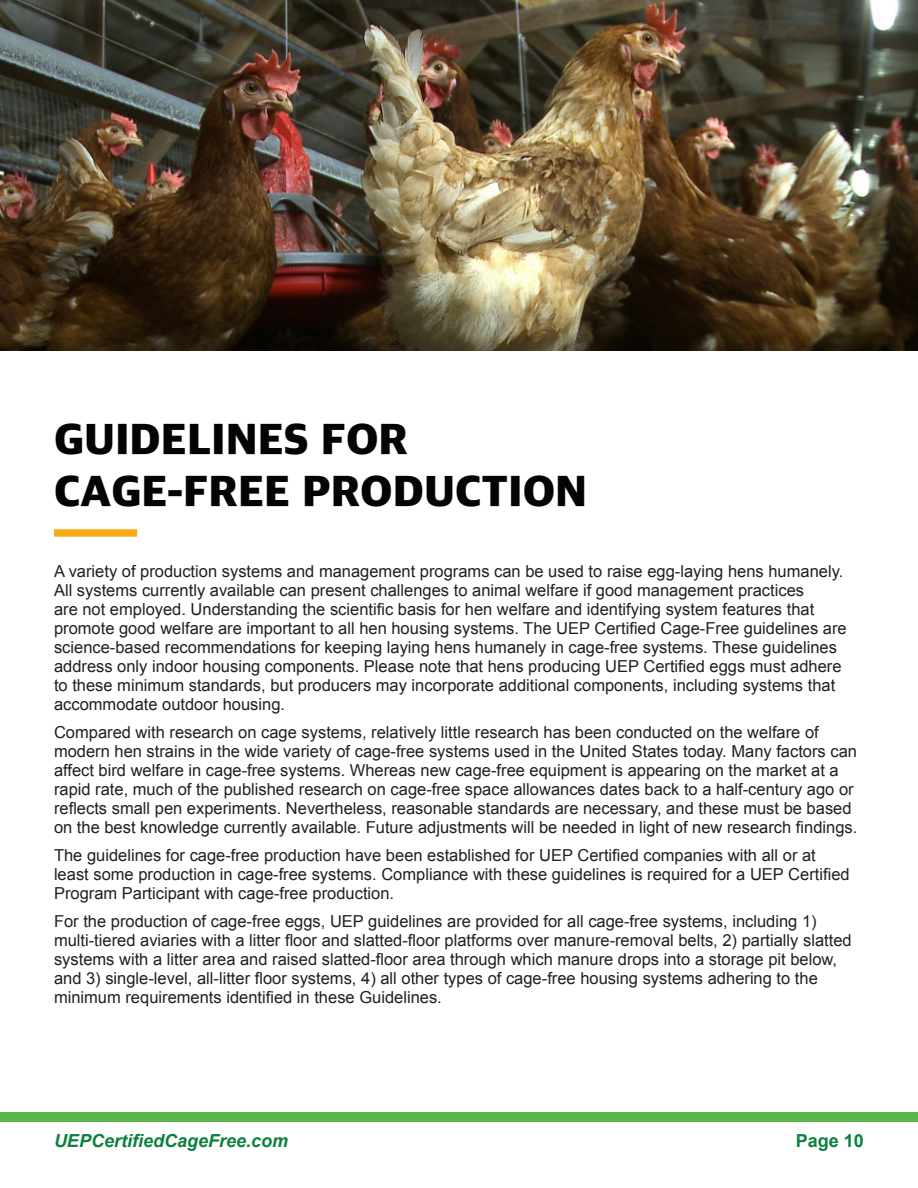
<style>
.page{position:relative;width:918px;height:1188px;background:#fff}
.page>*{position:absolute;margin:0;border:0;box-sizing:border-box;transform-origin:0 0}
.Body_Text{font:800 45px/51.8px "Apple SD Gothic Neo";color:#040503}
.t1{font:italic 700 18px "Arial";color:#0d8140}
.t2{font:700 18px "Arial";color:#0c8340}
.t3{font:16.5px/19px "Arial";color:#231f20}
</style>
<div class="page">
<div style="left:0;top:1112px;width:918px;height:10px;background:#5ab446"></div>
<div style="left:54px;top:529px;width:83px;height:8px;background:#f8ac1a"></div>
<img style="left:0;top:0;width:918px;height:351px">
<p class="Body_Text" style="left:54px;top:411px;width:535px">GUIDELINES FOR<br>CAGE-FREE PRODUCTION</p>
<p class="t3" style="left:54px;top:562px;width:794px">A variety of production systems and management programs can be used to raise egg-laying hens humanely.<br>All systems currently available can present challenges to animal welfare if good management practices<br>are not employed. Understanding the scientific basis for hen welfare and identifying system features that promote good welfare are important to all hen housing systems. The UEP Certified Cage-Free guidelines are science-based recommendations for keeping laying hens humanely in cage-free systems. These guidelines address only indoor housing components. Please note that hens producing UEP Certified eggs must adhere to these minimum standards, but producers may incorporate additional components, including systems that accommodate outdoor housing.</p>
<p class="t3" style="left:54px;top:723px;width:805px">Compared with research on cage systems, relatively little research has been conducted on the welfare of modern hen strains in the wide variety of cage-free systems used in the United States today. Many factors can affect bird welfare in cage-free systems. Whereas new cage-free equipment is appearing on the market at a rapid rate, much of the published research on cage-free space allowances dates back to a half-century ago or reflects small pen experiments. Nevertheless, reasonable standards are necessary, and these must be based on the best knowledge currently available. Future adjustments will be needed in light of new research findings.</p>
<p class="t3" style="left:54px;top:846px;width:797px">The guidelines for cage-free production have been established for UEP Certified companies with all or at least some production in cage-free systems. Compliance with these guidelines is required for a UEP Certified<br>Program Participant with cage-free production.</p>
<p class="t3" style="left:54px;top:912px;width:799px">For the production of cage-free eggs, UEP guidelines are provided for all cage-free systems, including 1) multi-tiered aviaries with a litter floor and slatted-floor platforms over manure-removal belts, 2) partially slatted systems with a litter area and raised slatted-floor area through which manure drops into a storage pit below, and 3) single-level, all-litter floor systems, 4) all other types of cage-free housing systems adhering to the minimum requirements identified in these Guidelines.</p>
<p class="t1" style="left:54px;top:1129px;width:236px">UEPCertifiedCageFree.com</p>
<p class="t2" style="left:796px;top:1129px;width:70px">Page 10</p>
</div>
